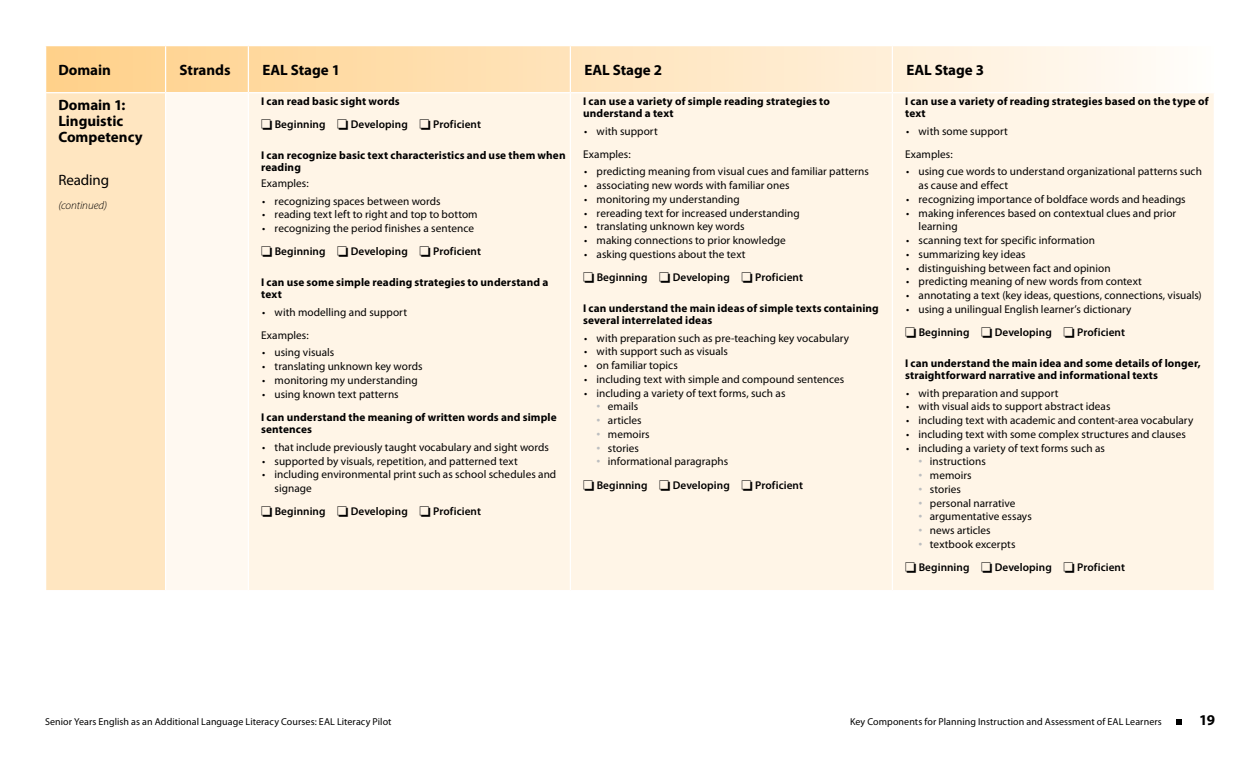
<style>
.page{position:relative;width:1260px;height:765px;background:#fff}
.page>*{position:absolute;margin:0;border:0;box-sizing:border-box;transform-origin:0 0}
.Stage-table_head{font:700 15px/16.2px "Myriad Pro";color:#000}
.Stage-table_head-2{font:15px "Myriad Pro";letter-spacing:-.01em;color:#000}
.Stage_Paragraph{font:11.25px/13.8px "Myriad Pro";letter-spacing:.005em;color:#000}
.Stage_Paragraph-2{font:700 11.25px/12.5px "Myriad Pro";letter-spacing:.01em;color:#000}
.Stage_Paragraph_end{font:600 11.25px "Myriad Pro";letter-spacing:.005em;color:#000}
.Stage_Paragraph_end-2{font:700 11.25px "Myriad Pro";letter-spacing:.01em;color:#000}
.continued{font:italic 300 11.25px "Myriad Pro";letter-spacing:-.005em;color:#000}
.t1{font:10px "Myriad Pro";letter-spacing:.005em;color:#000}
.s1{font-family:"Arial Unicode MS";color:#bcbec0}
</style>
<div class="page">
<svg style="left:1176px;top:719px;width:6px;height:6px"></svg>
<svg style="left:46px;top:46px;width:1110px;height:46px;background:#ffe4be"></svg>
<div style="left:46px;top:93px;width:120px;height:498px;background:#ffe6c1"></div>
<div style="left:166px;top:93px;width:82px;height:498px;background:#fff9f1"></div>
<div style="left:249px;top:93px;width:965px;height:497px;background:#fff5e7"></div>
<hr style="left:165px;top:93px;width:1px;height:497px;background:#fff">
<hr style="left:570px;top:93px;width:1px;height:497px;background:#fff">
<hr style="left:892px;top:93px;width:1px;height:497px;background:#fff">
<hr style="left:166px;top:590px;width:82px;height:1px;background:#fff">
<hr style="left:165px;top:46px;width:1px;height:46px;background:#fff">
<hr style="left:248px;top:46px;width:1px;height:46px;background:#fff">
<hr style="left:570px;top:46px;width:1px;height:46px;background:#fff">
<hr style="left:892px;top:46px;width:1px;height:46px;background:#fff">
<hr style="left:45px;top:590px;width:121px;height:1px;background:#fff">
<p class="Stage-table_head" style="left:58px;top:61px;width:54px">Domain</p>
<p class="Stage-table_head" style="left:180px;top:61px;width:53px">Strands</p>
<p class="Stage-table_head" style="left:262px;top:61px;width:79px">EAL Stage 1</p>
<p class="Stage-table_head" style="left:584px;top:61px;width:79px">EAL Stage 2</p>
<p class="Stage-table_head" style="left:906px;top:61px;width:79px">EAL Stage 3</p>
<p class="Stage-table_head" style="left:58px;top:96px;width:86px">Domain 1:<br>Linguistic<br>Competency</p>
<p class="Stage-table_head-2" style="left:58px;top:171px;width:52px">Reading</p>
<p class="continued" style="left:58px;top:198px;width:50px">(continued)</p>
<p class="Stage_Paragraph-2" style="left:583px;top:94px;width:248px">I can use a variety of simple reading strategies to understand a text</p>
<p class="Stage_Paragraph" style="left:584px;top:124px;width:75px">• with support</p>
<p class="Stage_Paragraph" style="left:583px;top:147px;width:49px">Examples:</p>
<p class="Stage_Paragraph" style="left:584px;top:165px;width:286px">• predicting meaning from visual cues and familiar patterns</p>
<p class="Stage_Paragraph" style="left:584px;top:178px;width:207px">• associating new words with familiar ones</p>
<p class="Stage_Paragraph" style="left:584px;top:192px;width:157px">• monitoring my understanding</p>
<p class="Stage_Paragraph" style="left:584px;top:206px;width:217px">• rereading text for increased understanding</p>
<p class="Stage_Paragraph" style="left:584px;top:220px;width:162px">• translating unknown key words</p>
<p class="Stage_Paragraph" style="left:584px;top:233px;width:203px">• making connections to prior knowledge</p>
<p class="Stage_Paragraph" style="left:584px;top:247px;width:163px">• asking questions about the text</p>
<p class="Stage_Paragraph_end" style="left:583px;top:270px;width:221px">□ Beginning □ Developing □ Proficient</p>
<p class="Stage_Paragraph-2" style="left:583px;top:301px;width:297px">I can understand the main ideas of simple texts containing several interrelated ideas</p>
<p class="Stage_Paragraph" style="left:584px;top:331px;width:267px">• with preparation such as pre-teaching key vocabulary</p>
<p class="Stage_Paragraph" style="left:584px;top:344px;width:146px">• with support such as visuals</p>
<p class="Stage_Paragraph" style="left:584px;top:358px;width:95px">• on familiar topics</p>
<p class="Stage_Paragraph" style="left:584px;top:372px;width:262px">• including text with simple and compound sentences</p>
<p class="Stage_Paragraph" style="left:584px;top:386px;width:203px">• including a variety of text forms, such as</p>
<p class="Stage_Paragraph" style="left:597px;top:399px;width:43px"><span class="s1">•</span> emails</p>
<p class="Stage_Paragraph" style="left:597px;top:413px;width:47px"><span class="s1">•</span> articles</p>
<p class="Stage_Paragraph" style="left:597px;top:427px;width:55px"><span class="s1">•</span> memoirs</p>
<p class="Stage_Paragraph" style="left:597px;top:441px;width:44px"><span class="s1">•</span> stories</p>
<p class="Stage_Paragraph" style="left:597px;top:454px;width:133px"><span class="s1">•</span> informational paragraphs</p>
<p class="Stage_Paragraph_end" style="left:583px;top:478px;width:221px">□ Beginning □ Developing □ Proficient</p>
<p class="Stage_Paragraph-2" style="left:905px;top:94px;width:305px">I can use a variety of reading strategies based on the type of text</p>
<p class="Stage_Paragraph" style="left:906px;top:124px;width:103px">• with some support</p>
<p class="Stage_Paragraph" style="left:905px;top:147px;width:49px">Examples:</p>
<p class="Stage_Paragraph" style="left:919px;top:165px;width:285px;text-indent:-13px">• using cue words to understand organizational patterns such as cause and effect</p>
<p class="Stage_Paragraph" style="left:906px;top:192px;width:281px">• recognizing importance of boldface words and headings</p>
<p class="Stage_Paragraph" style="left:919px;top:206px;width:259px;text-indent:-13px">• making inferences based on contextual clues and prior learning</p>
<p class="Stage_Paragraph" style="left:906px;top:233px;width:190px">• scanning text for specific information</p>
<p class="Stage_Paragraph" style="left:906px;top:247px;width:121px">• summarizing key ideas</p>
<p class="Stage_Paragraph" style="left:906px;top:261px;width:206px">• distinguishing between fact and opinion</p>
<p class="Stage_Paragraph" style="left:906px;top:275px;width:237px">• predicting meaning of new words from context</p>
<p class="Stage_Paragraph" style="left:906px;top:288px;width:297px">• annotating a text (key ideas, questions, connections, visuals)</p>
<p class="Stage_Paragraph" style="left:906px;top:302px;width:227px">• using a unilingual English learner’s dictionary</p>
<p class="Stage_Paragraph_end" style="left:905px;top:325px;width:221px">□ Beginning □ Developing □ Proficient</p>
<p class="Stage_Paragraph-2" style="left:905px;top:356px;width:297px">I can understand the main idea and some details of longer, straightforward narrative and informational texts</p>
<p class="Stage_Paragraph" style="left:906px;top:386px;width:154px">• with preparation and support</p>
<p class="Stage_Paragraph" style="left:906px;top:399px;width:206px">• with visual aids to support abstract ideas</p>
<p class="Stage_Paragraph" style="left:906px;top:413px;width:289px">• including text with academic and content-area vocabulary</p>
<p class="Stage_Paragraph" style="left:906px;top:427px;width:281px">• including text with some complex structures and clauses</p>
<p class="Stage_Paragraph" style="left:906px;top:441px;width:201px">• including a variety of text forms such as</p>
<p class="Stage_Paragraph" style="left:919px;top:454px;width:69px"><span class="s1">•</span> instructions</p>
<p class="Stage_Paragraph" style="left:919px;top:468px;width:55px"><span class="s1">•</span> memoirs</p>
<p class="Stage_Paragraph" style="left:919px;top:482px;width:44px"><span class="s1">•</span> stories</p>
<p class="Stage_Paragraph" style="left:919px;top:496px;width:98px"><span class="s1">•</span> personal narrative</p>
<p class="Stage_Paragraph" style="left:919px;top:509px;width:115px"><span class="s1">•</span> argumentative essays</p>
<p class="Stage_Paragraph" style="left:919px;top:523px;width:74px"><span class="s1">•</span> news articles</p>
<p class="Stage_Paragraph" style="left:919px;top:537px;width:98px"><span class="s1">•</span> textbook excerpts</p>
<p class="Stage_Paragraph_end" style="left:905px;top:560px;width:221px">□ Beginning □ Developing □ Proficient</p>
<p class="Stage_Paragraph_end-2" style="left:261px;top:94px;width:140px">I can read basic sight words</p>
<p class="Stage_Paragraph_end" style="left:261px;top:117px;width:221px">□ Beginning □ Developing □ Proficient</p>
<p class="Stage_Paragraph-2" style="left:261px;top:148px;width:306px">I can recognize basic text characteristics and use them when reading</p>
<p class="Stage_Paragraph" style="left:261px;top:176px;width:49px">Examples:</p>
<p class="Stage_Paragraph" style="left:262px;top:194px;width:180px">• recognizing spaces between words</p>
<p class="Stage_Paragraph" style="left:262px;top:208px;width:217px">• reading text left to right and top to bottom</p>
<p class="Stage_Paragraph" style="left:262px;top:221px;width:213px">• recognizing the period finishes a sentence</p>
<p class="Stage_Paragraph_end" style="left:261px;top:245px;width:221px">□ Beginning □ Developing □ Proficient</p>
<p class="Stage_Paragraph-2" style="left:261px;top:276px;width:289px">I can use some simple reading strategies to understand a text</p>
<p class="Stage_Paragraph" style="left:262px;top:305px;width:147px">• with modelling and support</p>
<p class="Stage_Paragraph" style="left:261px;top:328px;width:49px">Examples:</p>
<p class="Stage_Paragraph" style="left:262px;top:346px;width:74px">• using visuals</p>
<p class="Stage_Paragraph" style="left:262px;top:359px;width:162px">• translating unknown key words</p>
<p class="Stage_Paragraph" style="left:262px;top:373px;width:157px">• monitoring my understanding</p>
<p class="Stage_Paragraph" style="left:262px;top:387px;width:138px">• using known text patterns</p>
<p class="Stage_Paragraph-2" style="left:261px;top:411px;width:297px">I can understand the meaning of written words and simple sentences</p>
<p class="Stage_Paragraph" style="left:262px;top:440px;width:289px">• that include previously taught vocabulary and sight words</p>
<p class="Stage_Paragraph" style="left:262px;top:454px;width:257px">• supported by visuals, repetition, and patterned text</p>
<p class="Stage_Paragraph" style="left:275px;top:468px;width:283px;text-indent:-13px">• including environmental print such as school schedules and signage</p>
<p class="Stage_Paragraph_end" style="left:261px;top:504px;width:221px">□ Beginning □ Developing □ Proficient</p>
<p class="t1" style="left:45px;top:715px;width:348px">Senior Years English as an Additional Language Literacy Courses: EAL Literacy Pilot</p>
<p class="t1" style="left:850px;top:715px;width:313px">Key Components for Planning Instruction and Assessment of EAL Learners</p>
<h1 class="Stage-table_head" style="left:1199px;top:712px;width:17px">19</h1>
</div>
